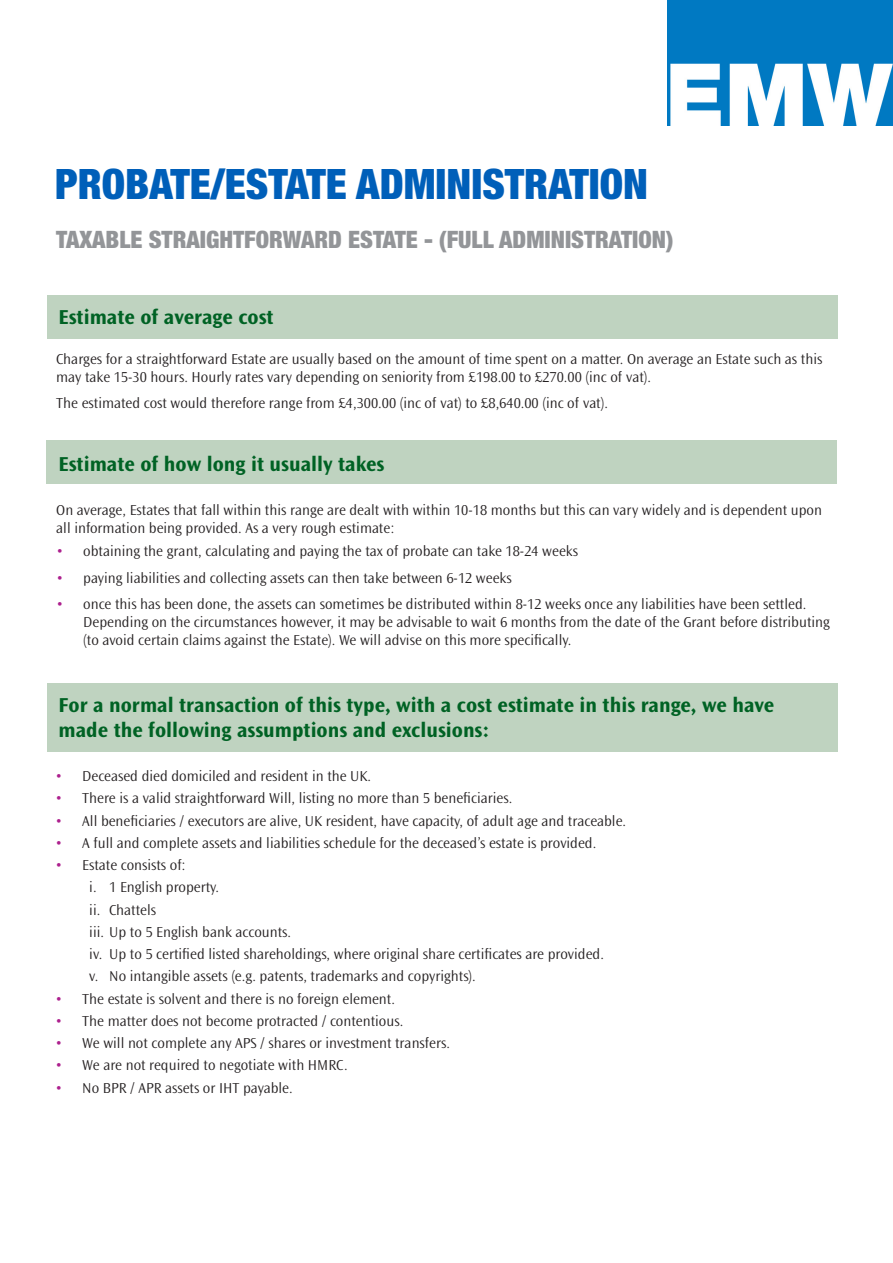
<style>
.page{position:relative;width:893px;height:1263px;background:#fff}
.page>*{position:absolute;margin:0;border:0;box-sizing:border-box;transform-origin:0 0}
.t1{font:900 condensed 42px "Helvetica Neue";color:#005fb9}
.t2{font:900 condensed 24px "Helvetica Neue";color:#939598}
.t3{font:700 21px/25.2px "Ocean Sans Std";color:#006224}
.t4{font:300 15px/18px "Ocean Sans Std";color:#231f20}
.s1{color:#ad208e}
</style>
<div class="page">
<div style="left:47px;top:296px;width:791px;height:43px;background:#bfd3c0"></div>
<div style="left:46px;top:441px;width:791px;height:43px;background:#bfd3c0"></div>
<img style="left:668px;top:0;width:225px;height:126px">
<div style="left:47px;top:684px;width:791px;height:68px;background:#bfd3c0"></div>
<p class="t1" style="left:55px;top:150px;width:594px">PROBATE/ESTATE ADMINISTRATION</p>
<p class="t2" style="left:56px;top:219px;width:619px">TAXABLE STRAIGHTFORWARD ESTATE - (FULL ADMINISTRATION)</p>
<p class="t3" style="left:59px;top:304px;width:217px">Estimate of average cost</p>
<p class="t4" style="left:56px;top:350px;width:768px">Charges for a straightforward Estate are usually based on the amount of time spent on a matter. On average an Estate such as this may take 15-30 hours. Hourly rates vary depending on seniority from £198.00 to £270.00 (inc of vat).</p>
<p class="t4" style="left:56px;top:395px;width:553px">The estimated cost would therefore range from £4,300.00 (inc of vat) to £8,640.00 (inc of vat).</p>
<p class="t3" style="left:59px;top:451px;width:327px">Estimate of how long it usually takes</p>
<p class="t4" style="left:56px;top:501px;width:767px">On average, Estates that fall within this range are dealt with within 10-18 months but this can vary widely and is dependent upon all information being provided. As a very rough estimate:</p>
<p class="t4" style="left:56px;top:542px;width:523px"><span class="s1">•</span> obtaining the grant, calculating and paying the tax of probate can take 18-24 weeks</p>
<p class="t4" style="left:56px;top:569px;width:457px"><span class="s1">•</span> paying liabilities and collecting assets can then take between 6-12 weeks</p>
<p class="t4" style="left:83px;top:595px;width:748px;text-indent:-27px"><span class="s1">•</span> once this has been done, the assets can sometimes be distributed within 8-12 weeks once any liabilities have been settled.<br>Depending on the circumstances however, it may be advisable to wait 6 months from the date of the Grant before distributing (to avoid certain claims against the Estate). We will advise on this more specifically.</p>
<p class="t3" style="left:59px;top:692px;width:717px">For a normal transaction of this type, with a cost estimate in this range, we have made the following assumptions and exclusions:</p>
<p class="t4" style="left:55px;top:767px;width:317px"><span class="s1">•</span> Deceased died domiciled and resident in the UK.</p>
<p class="t4" style="left:55px;top:789px;width:458px"><span class="s1">•</span> There is a valid straightforward Will, listing no more than 5 beneficiaries.</p>
<p class="t4" style="left:55px;top:812px;width:572px"><span class="s1">•</span> All beneficiaries / executors are alive, UK resident, have capacity, of adult age and traceable.</p>
<p class="t4" style="left:55px;top:834px;width:543px"><span class="s1">•</span> A full and complete assets and liabilities schedule for the deceased’s estate is provided.</p>
<p class="t4" style="left:55px;top:856px;width:132px"><span class="s1">•</span> Estate consists of:</p>
<p class="t4" style="left:89px;top:878px;width:131px">i. 1 English property.</p>
<p class="t4" style="left:89px;top:901px;width:68px">ii. Chattels</p>
<p class="t4" style="left:89px;top:923px;width:203px">iii. Up to 5 English bank accounts.</p>
<p class="t4" style="left:89px;top:945px;width:516px">iv. Up to 5 certified listed shareholdings, where original share certificates are provided.</p>
<p class="t4" style="left:89px;top:967px;width:388px">v. No intangible assets (e.g. patents, trademarks and copyrights).</p>
<p class="t4" style="left:55px;top:990px;width:341px"><span class="s1">•</span> The estate is solvent and there is no foreign element.</p>
<p class="t4" style="left:55px;top:1012px;width:349px"><span class="s1">•</span> The matter does not become protracted / contentious.</p>
<p class="t4" style="left:55px;top:1034px;width:396px"><span class="s1">•</span> We will not complete any APS / shares or investment transfers.</p>
<p class="t4" style="left:55px;top:1057px;width:294px"><span class="s1">•</span> We are not required to negotiate with HMRC.</p>
<p class="t4" style="left:55px;top:1079px;width:239px"><span class="s1">•</span> No BPR / APR assets or IHT payable.</p>
</div>
